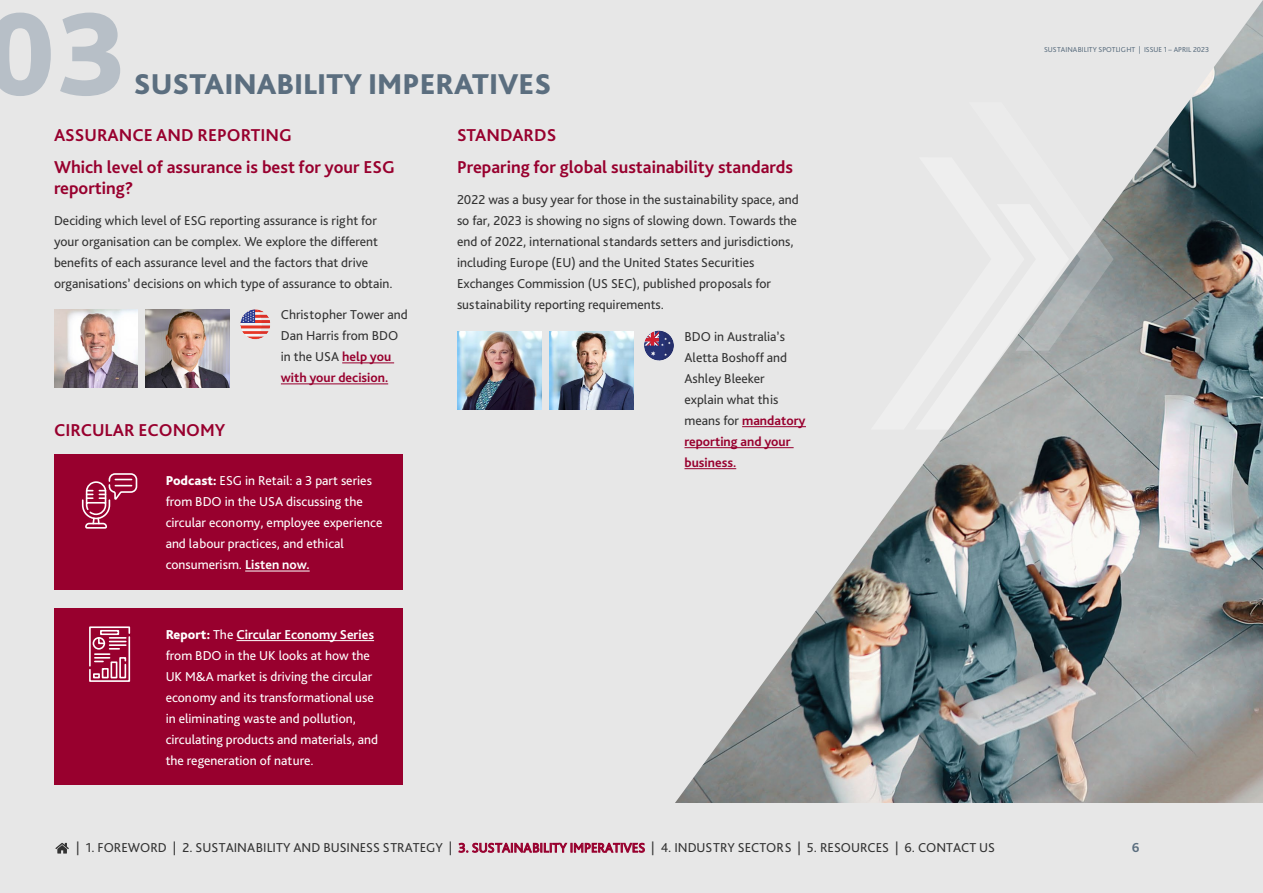
<style>
.page{position:relative;width:1263px;height:893px;background:#e7e7e7}
.page>*{position:absolute;margin:0;border:0;box-sizing:border-box;transform-origin:0 0}
.t1{font:800 123.45px "Bliss 2";color:#b7bfc7}
.t2{font:800 30px "Bliss 2";color:#5b6e7f}
.t3{font:700 18px/31.5px "Bliss 2";color:#98002e}
.t4{font:700 13.65px "Bliss 2";color:#5b6e7f}
.t5{font:13.5px/21px "Bliss Pro";color:#333}
.t6{font:13.5px/21px "Bliss Pro";color:#fff}
.t7{font:700 13.5px/21px "Bliss 2";color:#98002e}
.t8{font:700 13.5px "Bliss 2";color:#fff}
.t9{font:7.5px "Bliss Pro";color:#5b6e7f}
.s1{font-family:"Bliss 2";font-weight:700;color:#98002e}
.s2{font-family:"Bliss 2";font-weight:800}
.s3{font-family:"Bliss 2";font-weight:700}
.s4{font-weight:800}
.s5{font-family:"Bliss Pro";font-weight:400}
.s6{font-family:"Bliss Pro";font-weight:400;color:#333}
.s7{color:#98002e}
</style>
<div class="page">
<div style="left:54px;top:454px;width:349px;height:136px;background:#98002e"></div>
<div style="left:54px;top:608px;width:349px;height:177px;background:#98002e"></div>
<svg style="left:644px;top:331px;width:30px;height:30px"></svg>
<svg style="left:55px;top:843px;width:14px;height:10px"></svg>
<hr style="left:245px;top:571px;width:65px;height:1px;background:#fff">
<svg style="left:82px;top:473px;width:55px;height:56px"></svg>
<hr style="left:236px;top:640px;width:138px;height:1px;background:#fff">
<svg style="left:89px;top:626px;width:42px;height:56px"></svg>
<hr style="left:342px;top:363px;width:52px;height:1px;background:#98002e">
<hr style="left:281px;top:384px;width:107px;height:1px;background:#98002e">
<img style="left:54px;top:309px;width:83px;height:78px">
<img style="left:549px;top:331px;width:84px;height:78px">
<img style="left:145px;top:309px;width:84px;height:78px">
<img style="left:457px;top:331px;width:84px;height:78px">
<img style="left:675px;top:0;width:588px;height:803px">
<svg style="left:871px;top:102px;width:243px;height:328px"></svg>
<svg style="left:240px;top:309px;width:30px;height:31px"></svg>
<h1 class="t1" style="left:-16px;top:-23px;width:145px">03</h1>
<h2 class="t2" style="left:134px;top:65px;width:419px">SUSTAINABILITY IMPERATIVES</h2>
<h3 class="t3" style="left:54px;top:119px;width:342px">ASSURANCE AND REPORTING<br>Which level of assurance is best for your ESG</h3>
<h3 class="t3" style="left:54px;top:172px;width:81px">reporting?</h3>
<p class="t5" style="left:54px;top:210px;width:340px">Deciding which level of ESG reporting assurance is right for your organisation can be complex. We explore the different benefits of each assurance level and the factors that drive organisations’ decisions on which type of assurance to obtain.</p>
<p class="t5" style="left:281px;top:304px;width:128px">Christopher Tower and<br>Dan Harris from BDO in the USA <span class="s1">help you</span></p>
<p class="t7" style="left:281px;top:367px;width:109px">with your decision.</p>
<h3 class="t3" style="left:54px;top:414px;width:173px">CIRCULAR ECONOMY</h3>
<p class="t6" style="left:166px;top:470px;width:218px"><span class="s2">Podcast:</span> ESG in Retail: a 3 part series from BDO in the USA discussing the circular economy, employee experience and labour practices, and ethical consumerism. <span class="s3">Listen now.</span></p>
<p class="t8" style="left:166px;top:626px;width:210px"><span class="s4">Report:</span> <span class="s5">The</span> Circular Economy Series</p>
<p class="t6" style="left:166px;top:644px;width:214px">from BDO in the UK looks at how the UK M&amp;A market is driving the circular economy and its transformational use in eliminating waste and pollution, circulating products and materials, and the regeneration of nature.</p>
<h3 class="t3" style="left:457px;top:119px;width:338px">STANDARDS<br>Preparing for global sustainability standards</h3>
<p class="t5" style="left:457px;top:189px;width:343px">2022 was a busy year for those in the sustainability space, and so far, 2023 is showing no signs of slowing down. Towards the end of 2022, international standards setters and jurisdictions, including Europe (EU) and the United States Securities Exchanges Commission (US SEC), published proposals for sustainability reporting requirements.</p>
<p class="t5" style="left:684px;top:325px;width:104px">BDO in Australia’s<br>Aletta Boshoff and<br>Ashley Bleeker explain what this</p>
<p class="t7" style="left:684px;top:409px;width:123px"><span class="s6">means for</span> mandatory reporting and your business.</p>
<p class="t9" style="left:1044px;top:45px;width:166px">SUSTAINABILITY SPOTLIGHT | ISSUE 1 – APRIL 2023</p>
<p class="t5" style="left:76px;top:837px;width:920px">| 1. FOREWORD | 2. SUSTAINABILITY AND BUSINESS STRATEGY | <span class="s7">3. SUSTAINABILITY IMPERATIVES</span> | 4. INDUSTRY SECTORS | 5. RESOURCES | 6. CONTACT US</p>
<p class="t4" style="left:1132px;top:839px;width:9px">6</p>
</div>
